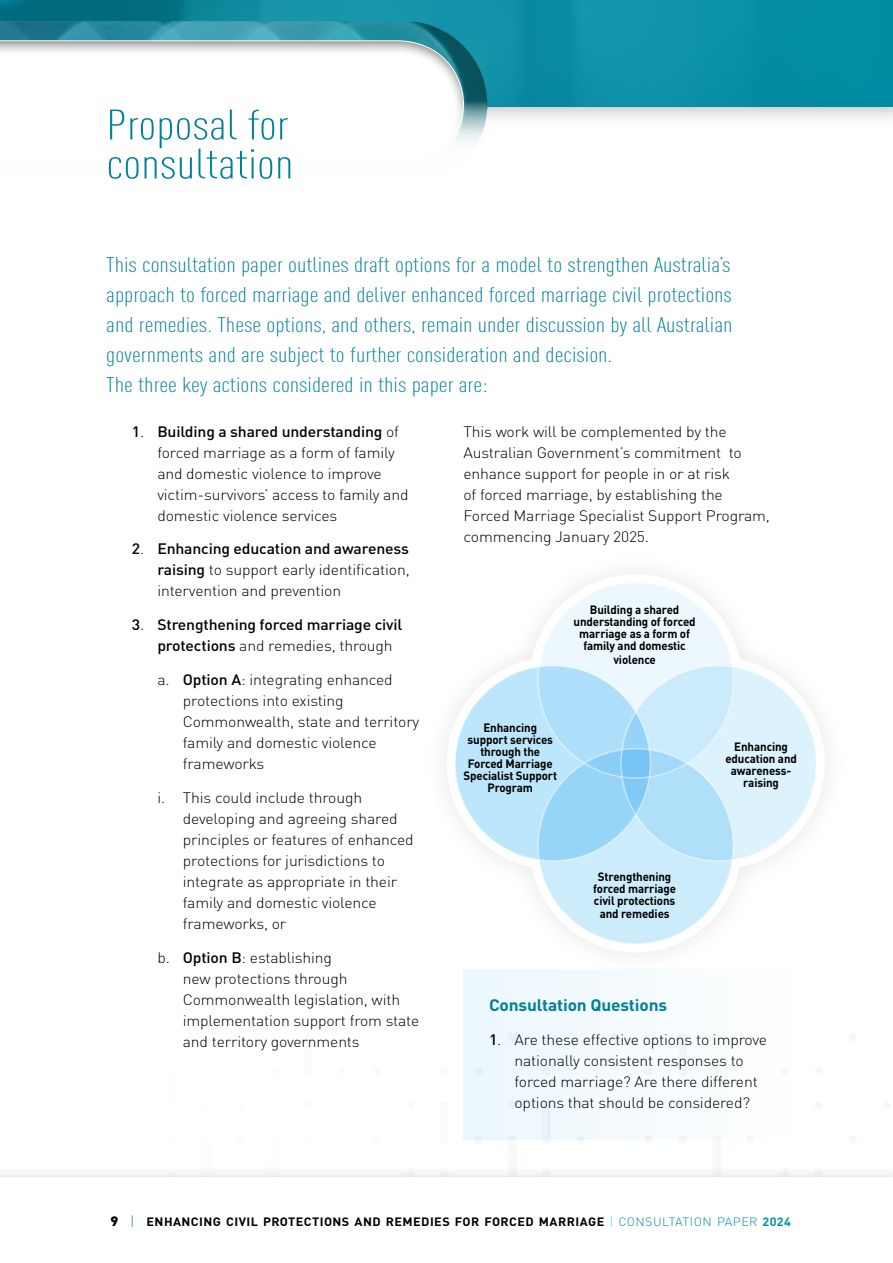
<style>
.page{position:relative;width:893px;height:1263px;background:#fff}
.page>*{position:absolute;margin:0;border:0;box-sizing:border-box;transform-origin:0 0}
.t1{font:300 condensed 42px/39px "DINOT";color:#008096;scale:1.25 1}
.t2{font:300 condensed 21px/30px "DINOT";color:#008096;scale:1.25 1}
.t3{font:700 16.5px "DINOT";letter-spacing:-.01em;color:#008096;scale:1.05 1}
.t4{font:300 15px/21px "DINOT";letter-spacing:-.01em;color:#000;scale:1.05 1}
.t5{font:500 15px/21px "DINOT";letter-spacing:-.01em;color:#000;scale:1.05 1}
.t6{font:700 12px/12px "DINOT";letter-spacing:-.01em;color:#000;text-align:center;scale:.96 1}
.t7{font:700 12px "DINOT";letter-spacing:.035em;color:#000;scale:1.05 1}
.s1{font-weight:500}
.s2{font-weight:300}
.s3{font-weight:900;font-size:13.5px}
.s4{font-weight:300;font-size:13.5px;color:#008096}
.s5{font-weight:300;color:#44c8f5}
.s6{font-weight:300;color:#0090a6}
.s7{color:#0090a6}
</style>
<div class="page">
<div style="left:0;top:0;width:893px;height:129px;background:#000;opacity:.25"></div>
<div style="left:0;top:1163px;width:893px;height:100px;background:#f9f9f9"></div>
<div style="left:0;top:1178px;width:893px;height:85px;background:#fff"></div>
<svg style="left:0;top:0;width:893px;height:106px;fill:#098ea4"></svg>
<img style="left:0;top:21px;width:487px;height:19px">
<div style="left:0;top:26px;width:476px;height:154px;background:#000;opacity:.55"></div>
<div style="left:0;top:95px;width:488px;height:128px;background:#fff"></div>
<svg style="left:0;top:40px;width:464px;height:102px"></svg>
<svg style="left:445px;top:573px;width:381px;height:381px"></svg>
<div style="left:463px;top:969px;width:332px;height:171px;background:#f5fbfe"></div>
<div style="left:455px;top:666px;width:195px;height:195px;background:#bce6fb;border-radius:50%"></div>
<svg style="left:538px;top:749px;width:195px;height:195px;fill:#ccecfc"></svg>
<svg style="left:621px;top:666px;width:195px;height:195px;fill:#dcf2fd"></svg>
<svg style="left:538px;top:583px;width:195px;height:195px"></svg>
<h1 class="t1" style="left:106px;top:105px;width:151px">Proposal for consultation</h1>
<p class="t2" style="left:106px;top:250px;width:502px">This consultation paper outlines draft options for a model to strengthen Australia’s approach to forced marriage and deliver enhanced forced marriage civil protections and remedies. These options, and others, remain under discussion by all Australian governments and are subject to further consideration and decision.<br>The three key actions considered in this paper are:</p>
<p class="t4" style="left:157px;top:421px;width:241px;text-indent:-26px"><span class="s1">1</span>. <span class="s1">Building a shared understanding</span> of forced marriage as a form of family and domestic violence to improve victim-survivors’ access to family and domestic violence services</p>
<p class="t4" style="left:157px;top:538px;width:242px;text-align:justify;text-indent:-26px"><span class="s1">2</span>. <span class="s1">Enhancing education and awareness raising</span> to support early identification, intervention and prevention</p>
<p class="t5" style="left:157px;top:614px;width:235px;text-indent:-26px">3<span class="s2">.</span> Strengthening forced marriage civil protections <span class="s2">and remedies, through</span></p>
<p class="t4" style="left:183px;top:669px;width:227px;text-indent:-26px">a. <span class="s1">Option A</span>: integrating enhanced protections into existing<br>Commonwealth, state and territory family and domestic violence frameworks</p>
<p class="t4" style="left:183px;top:787px;width:221px;text-indent:-26px">i. This could include through developing and agreeing shared principles or features of enhanced protections for jurisdictions to integrate as appropriate in their family and domestic violence frameworks, or</p>
<p class="t4" style="left:183px;top:946px;width:227px;text-indent:-26px">b. <span class="s1">Option B</span>: establishing<br>new protections through<br>Commonwealth legislation, with implementation support from state and territory governments</p>
<p class="t4" style="left:463px;top:421px;width:293px">This work will be complemented by the Australian Government’s commitment to enhance support for people in or at risk<br>of forced marriage, by establishing the Forced Marriage Specialist Support Program, commencing January 2025.</p>
<p class="t6" style="left:574px;top:603px;width:129px">Building a shared understanding of forced marriage as a form of family and domestic</p>
<p class="t6" style="left:613px;top:653px;width:46px">violence</p>
<p class="t6" style="left:463px;top:721px;width:99px">Enhancing support services through the<br>Forced Marriage<br>Specialist Support<br>Program</p>
<p class="t6" style="left:725px;top:740px;width:76px">Enhancing education and awareness&shy;raising</p>
<p class="t6" style="left:593px;top:870px;width:88px">Strengthening forced marriage civil protections</p>
<p class="t6" style="left:600px;top:908px;width:74px">and remedies</p>
<p class="t3" style="left:489px;top:994px;width:171px">Consultation Questions</p>
<p class="t4" style="left:514px;top:1029px;width:242px;text-indent:-26px"><span class="s1">1</span>. Are these effective options to improve nationally consistent responses to forced marriage? Are there different options that should be considered?</p>
<p class="t7" style="left:111px;top:1213px;width:649px"><span class="s3">9</span> <span class="s4">|</span> ENHANCING CIVIL PROTECTIONS AND REMEDIES FOR FORCED MARRIAGE <span class="s5">|</span> <span class="s6">CONSULTATION PAPER</span> <span class="s7">2024</span></p>
</div>
